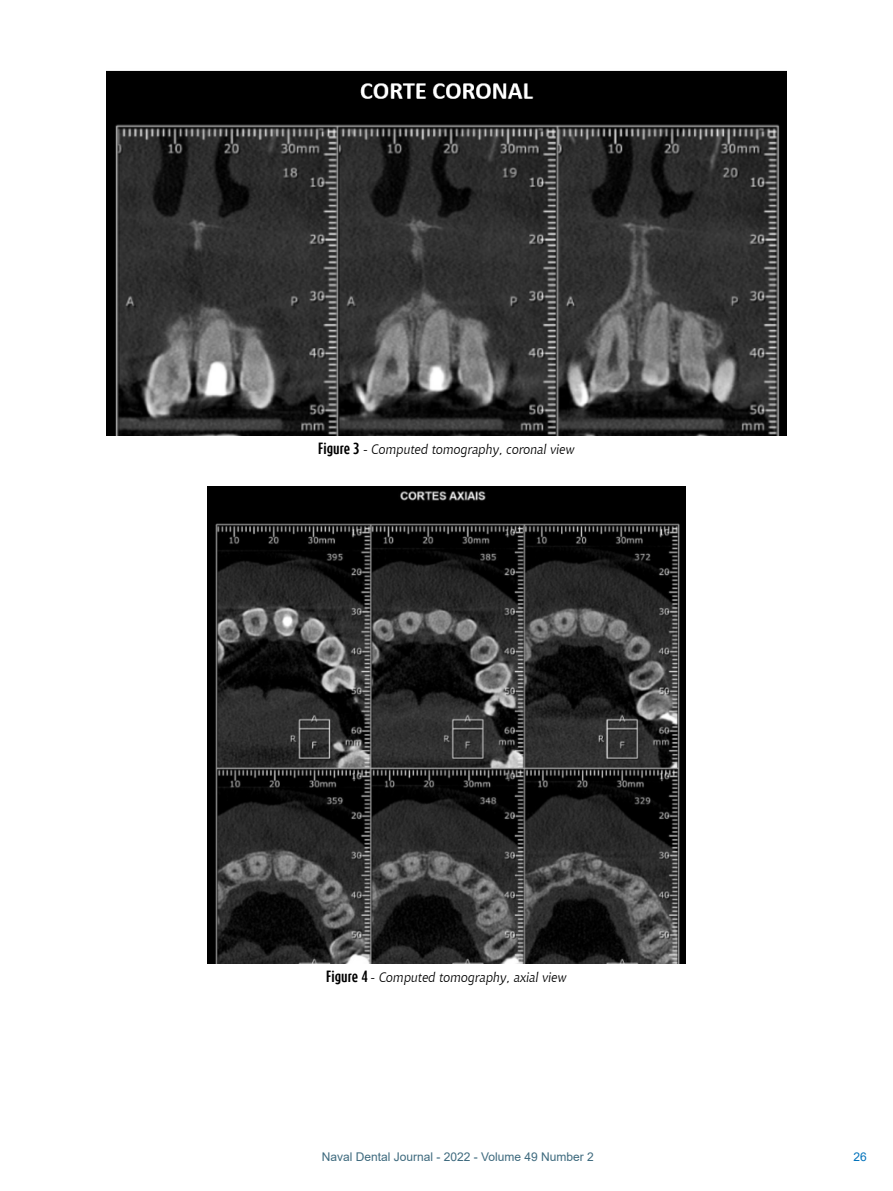
<style>
.page{position:relative;width:893px;height:1191px;background:#fff}
.page>*{position:absolute;margin:0;border:0;box-sizing:border-box;transform-origin:0 0}
.t1{font:italic 13.5px "Chianti OSFBT";color:#000}
.t2{font:12px "Arial";color:#3e6a7e}
.t3{font:12px "Arial";color:#0072bb}
.s1{font-family:"Dax Compact";font-weight:700;font-style:normal}
</style>
<div class="page">
<img style="left:106px;top:70px;width:680px;height:365px">
<img style="left:208px;top:486px;width:477px;height:477px">
<p class="t1" style="left:318px;top:441px;width:258px"><span class="s1">Figure 3</span> - Computed tomography, coronal view</p>
<p class="t1" style="left:326px;top:969px;width:242px"><span class="s1">Figure 4</span> - Computed tomography, axial view</p>
<p class="t2" style="left:322px;top:1148px;width:274px">Naval Dental Journal - 2022 - Volume 49 Number 2</p>
<p class="t3" style="left:853px;top:1148px;width:15px">26</p>
</div>
